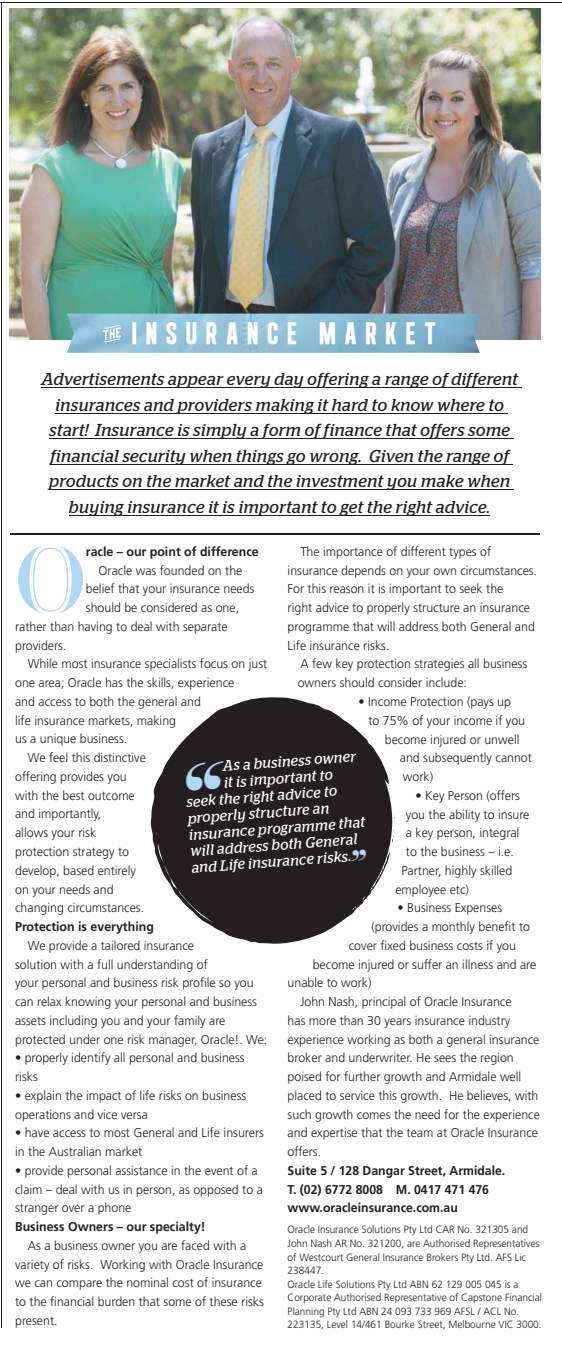
<style>
.page{position:relative;width:562px;height:1354px;background:#fff}
.page>*{position:absolute;margin:0;border:0;box-sizing:border-box;transform-origin:0 0}
.t1{font:93.9px "Paris Pro Regular Strip";color:#aed8f3}
.t2{font:700 31.5px "Algre Sans NC";letter-spacing:.275em;color:#fff}
.t3{font:italic 17.25px/25.5px "Stag";letter-spacing:.03em;color:#231f20;text-align:center}
.t4{font:italic 15px "Stag";color:#fff}
.t5{font:300 12.75px/18.8px "Frutiger";color:#231f20}
.t6{font:700 12.75px/18.8px "Frutiger";color:#231f20;scale:.96 1}
.t7{font:700 12.75px "Frutiger";color:#231f20}
.t8{font:300 10.5px/13.5px "Frutiger";color:#231f20;scale:.96 1}
.s1{font-weight:300;color:#aed8f3}
</style>
<div class="page">
<img style="left:9px;top:8px;width:531px;height:331px">
<hr style="left:2px;top:2px;width:1px;height:1325px;background:#231f20">
<hr style="left:0;top:2px;width:561px;height:1px;background:#231f20">
<hr style="left:10px;top:533px;width:529px;height:2px;background:#231f20">
<img style="left:67px;top:313px;width:412px;height:40px">
<svg style="left:103px;top:325px;width:18px;height:17px"></svg>
<hr style="left:41px;top:387px;width:480px;height:1px;background:#231f20">
<hr style="left:55px;top:413px;width:452px;height:1px;background:#231f20">
<hr style="left:49px;top:438px;width:464px;height:1px;background:#231f20">
<hr style="left:50px;top:464px;width:462px;height:1px;background:#231f20">
<hr style="left:49px;top:489px;width:465px;height:1px;background:#231f20">
<hr style="left:69px;top:515px;width:421px;height:1px;background:#231f20">
<svg style="left:150px;top:697px;width:244px;height:246px;fill:#231f20"></svg>
<svg style="left:185px;top:760px;width:40px;height:30px"></svg>
<h2 class="t2" style="left:132px;top:316px;width:305px">INSURANCE MARKET</h2>
<p class="t3" style="left:41px;top:367px;width:477px">Advertisements appear every day offering a range of different insurances and providers making it hard to know where to start! Insurance is simply a form of finance that offers some financial security when things go wrong. Given the range of products on the market and the investment you make when buying insurance it is important to get the right advice.</p>
<h1 class="t1" style="left:15px;top:545px;width:72px">O</h1>
<p class="t7" style="left:86px;top:546px;width:174px">racle – our point of difference</p>
<p class="t5" style="left:287px;top:543px;width:251px;text-indent:13px">The importance of different types of insurance depends on your own circumstances.<br>For this reason it is important to seek the<br>right advice to properly structure an insurance programme that will address both General and Life insurance risks.</p>
<p class="t5" style="left:297px;top:655px;width:231px">A few key protection strategies all business owners should consider include:</p>
<p class="t5" style="left:358px;top:693px;width:154px">• Income Protection (pays up</p>
<p class="t5" style="left:368px;top:712px;width:158px">to 75% of your income if you</p>
<p class="t5" style="left:384px;top:730px;width:136px">become injured or unwell</p>
<p class="t5" style="left:399px;top:749px;width:133px">and subsequently cannot</p>
<p class="t5" style="left:402px;top:768px;width:32px">work)</p>
<p class="t5" style="left:415px;top:787px;width:106px">• Key Person (offers</p>
<p class="t5" style="left:405px;top:805px;width:125px">you the ability to insure</p>
<p class="t5" style="left:405px;top:824px;width:115px">a key person, integral</p>
<p class="t5" style="left:405px;top:843px;width:109px">to the business – i.e.</p>
<p class="t5" style="left:401px;top:862px;width:112px">Partner, highly skilled</p>
<p class="t5" style="left:395px;top:880px;width:75px">employee etc)</p>
<p class="t5" style="left:397px;top:899px;width:106px">• Business Expenses</p>
<p class="t5" style="left:371px;top:918px;width:160px">(provides a monthly benefit to</p>
<p class="t5" style="left:348px;top:937px;width:168px">cover fixed business costs if you</p>
<p class="t5" style="left:312px;top:955px;width:225px">become injured or suffer an illness and are</p>
<p class="t5" style="left:287px;top:974px;width:85px">unable to work)</p>
<p class="t5" style="left:300px;top:993px;width:212px">John Nash, principal of Oracle Insurance</p>
<p class="t5" style="left:287px;top:1012px;width:224px">has more than 30 years insurance industry</p>
<p class="t5" style="left:287px;top:1030px;width:253px">experience working as both a general insurance</p>
<p class="t5" style="left:287px;top:1049px;width:227px">broker and underwriter. He sees the region</p>
<p class="t5" style="left:287px;top:1068px;width:235px">poised for further growth and Armidale well</p>
<p class="t5" style="left:287px;top:1087px;width:252px">placed to service this growth. He believes, with</p>
<p class="t5" style="left:287px;top:1105px;width:253px">such growth comes the need for the experience</p>
<p class="t5" style="left:287px;top:1124px;width:252px">and expertise that the team at Oracle Insurance</p>
<p class="t5" style="left:287px;top:1143px;width:35px">offers.</p>
<p class="t6" style="left:287px;top:1162px;width:228px">Suite 5 / 128 Dangar Street, Armidale.<br>T. (02) 6772 8008 M. 0417 471 476 www.oracleinsurance.com.au</p>
<p class="t8" style="left:287px;top:1223px;width:266px">Oracle Insurance Solutions Pty Ltd CAR No. 321305 and John Nash AR No. 321200, are Authorised Representatives of Westcourt General Insurance Brokers Pty Ltd. AFS Lic 238447.<br>Oracle Life Solutions Pty Ltd ABN 62 129 005 045 is a Corporate Authorised Representative of Capstone Financial Planning Pty Ltd ABN 24 093 733 969 AFSL / ACL No.<br>223135, Level 14/461 Bourke Street, Melbourne VIC 3000.</p>
<p class="t5" style="left:99px;top:562px;width:145px">Oracle was founded on the</p>
<p class="t5" style="left:86px;top:580px;width:170px">belief that your insurance needs</p>
<p class="t5" style="left:86px;top:599px;width:155px">should be considered as one,</p>
<p class="t5" style="left:15px;top:618px;width:214px">rather than having to deal with separate</p>
<p class="t5" style="left:15px;top:637px;width:53px">providers.</p>
<p class="t5" style="left:28px;top:655px;width:241px">While most insurance specialists focus on just</p>
<p class="t5" style="left:15px;top:674px;width:220px">one area; Oracle has the skills, experience</p>
<p class="t5" style="left:15px;top:693px;width:187px">and access to both the general and</p>
<p class="t5" style="left:15px;top:712px;width:162px">life insurance markets, making</p>
<p class="t5" style="left:15px;top:730px;width:114px">us a unique business.</p>
<p class="t5" style="left:28px;top:749px;width:119px">We feel this distinctive</p>
<p class="t5" style="left:15px;top:768px;width:113px">offering provides you</p>
<p class="t5" style="left:15px;top:787px;width:121px">with the best outcome</p>
<p class="t5" style="left:15px;top:805px;width:88px">and importantly,</p>
<p class="t5" style="left:15px;top:824px;width:83px">allows your risk</p>
<p class="t5" style="left:15px;top:843px;width:115px">protection strategy to</p>
<p class="t5" style="left:15px;top:862px;width:122px">develop, based entirely</p>
<p class="t5" style="left:15px;top:880px;width:100px">on your needs and</p>
<p class="t5" style="left:15px;top:899px;width:130px">changing circumstances.</p>
<p class="t7" style="left:15px;top:921px;width:140px">Protection is everything</p>
<p class="t5" style="left:15px;top:937px;width:253px;text-indent:13px">We provide a tailored insurance<br>solution with a full understanding of<br>your personal and business risk profile so you can relax knowing your personal and business assets including you and your family are protected under one risk manager, Oracle!. We:</p>
<p class="t5" style="left:15px;top:1049px;width:231px">• properly identify all personal and business risks</p>
<p class="t5" style="left:15px;top:1087px;width:232px">• explain the impact of life risks on business operations and vice versa</p>
<p class="t5" style="left:15px;top:1124px;width:250px">• have access to most General and Life insurers in the Australian market</p>
<p class="t5" style="left:15px;top:1162px;width:249px">• provide personal assistance in the event of a claim – deal with us in person, as opposed to a stranger over a phone</p>
<p class="t7" style="left:15px;top:1221px;width:192px">Business Owners – our specialty!</p>
<p class="t5" style="left:15px;top:1237px;width:250px;text-indent:13px">As a business owner you are faced with a variety of risks. Working with Oracle Insurance we can compare the nominal cost of insurance to the financial burden that some of these risks present.</p>
<p class="t4" style="left:222px;top:760px;width:135px;rotate:-4deg">As a business owner</p>
<p class="t4" style="left:223px;top:776px;width:110px;rotate:-4deg">it is important to</p>
<p class="t4" style="left:186px;top:796px;width:152px;rotate:-4deg">seek the right advice to</p>
<p class="t4" style="left:187px;top:812px;width:143px;rotate:-4deg">properly structure an</p>
<p class="t4" style="left:189px;top:829px;width:177px;rotate:-4deg">insurance programme that</p>
<p class="t4" style="left:190px;top:845px;width:168px;rotate:-4deg">will address both General</p>
<p class="t4" style="left:191px;top:861px;width:176px;rotate:-4deg">and Life insurance risks.<span class="s1">”</span></p>
</div>
